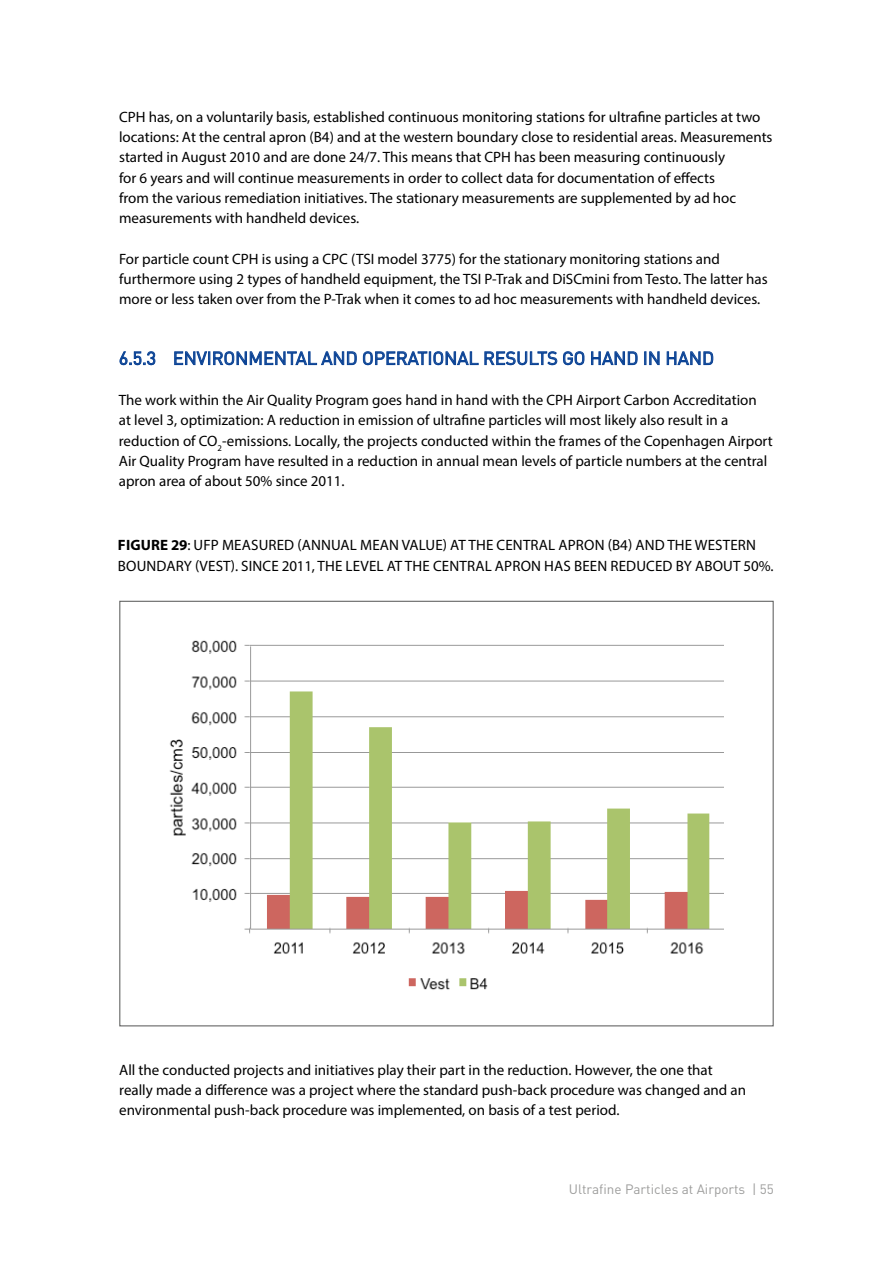
<style>
.page{position:relative;width:893px;height:1263px;background:#fff}
.page>*{position:absolute;margin:0;border:0;box-sizing:border-box;transform-origin:0 0}
.t1{font:18px "DINOT";color:#0b4395}
.t2{font:15px/20.2px "Myriad Pro";color:#000}
.t3{font:13.5px "DINOT";color:#9d9d9c}
.s1{font-weight:700}
</style>
<div class="page">
<svg style="left:119px;top:351px;width:37px;height:14px"></svg>
<svg style="left:174px;top:351px;width:183px;height:14px"></svg>
<svg style="left:363px;top:351px;width:194px;height:14px"></svg>
<svg style="left:563px;top:351px;width:22px;height:14px"></svg>
<svg style="left:591px;top:351px;width:47px;height:14px"></svg>
<svg style="left:644px;top:351px;width:16px;height:14px"></svg>
<svg style="left:667px;top:351px;width:47px;height:14px"></svg>
<img style="left:169px;top:640px;width:555px;height:350px">
<p class="t2" style="left:119px;top:106px;width:655px">CPH has, on a voluntarily basis, established continuous monitoring stations for ultrafine particles at two locations: At the central apron (B4) and at the western boundary close to residential areas. Measurements started in August 2010 and are done 24/7. This means that CPH has been measuring continuously<br>for 6 years and will continue measurements in order to collect data for documentation of effects<br>from the various remediation initiatives. The stationary measurements are supplemented by ad hoc measurements with handheld devices.</p>
<p class="t2" style="left:119px;top:248px;width:650px">For particle count CPH is using a CPC (TSI model 3775) for the stationary monitoring stations and furthermore using 2 types of handheld equipment, the TSI P-Trak and DiSCmini from Testo. The latter has more or less taken over from the P-Trak when it comes to ad hoc measurements with handheld devices.</p>
<p class="t1" style="left:119px;top:347px;width:597px">6.5.3 ENVIRONMENTAL AND OPERATIONAL RESULTS GO HAND IN HAND</p>
<p class="t2" style="left:119px;top:390px;width:655px">The work within the Air Quality Program goes hand in hand with the CPH Airport Carbon Accreditation<br>at level 3, optimization: A reduction in emission of ultrafine particles will most likely also result in a reduction of CO<sub>2</sub>-emissions. Locally, the projects conducted within the frames of the Copenhagen Airport Air Quality Program have resulted in a reduction in annual mean levels of particle numbers at the central apron area of about 50% since 2011.</p>
<p class="t2" style="left:118px;top:535px;width:657px"><span class="s1">FIGURE 29</span>: UFP MEASURED (ANNUAL MEAN VALUE) AT THE CENTRAL APRON (B4) AND THE WESTERN<br>BOUNDARY (VEST). SINCE 2011, THE LEVEL AT THE CENTRAL APRON HAS BEEN REDUCED BY ABOUT 50%.</p>
<p class="t2" style="left:119px;top:1059px;width:628px">All the conducted projects and initiatives play their part in the reduction. However, the one that really made a difference was a project where the standard push-back procedure was changed and an environmental push-back procedure was implemented, on basis of a test period.</p>
<p class="t3" style="left:569px;top:1180px;width:206px">Ultrafine Particles at Airports | 55</p>
</div>
